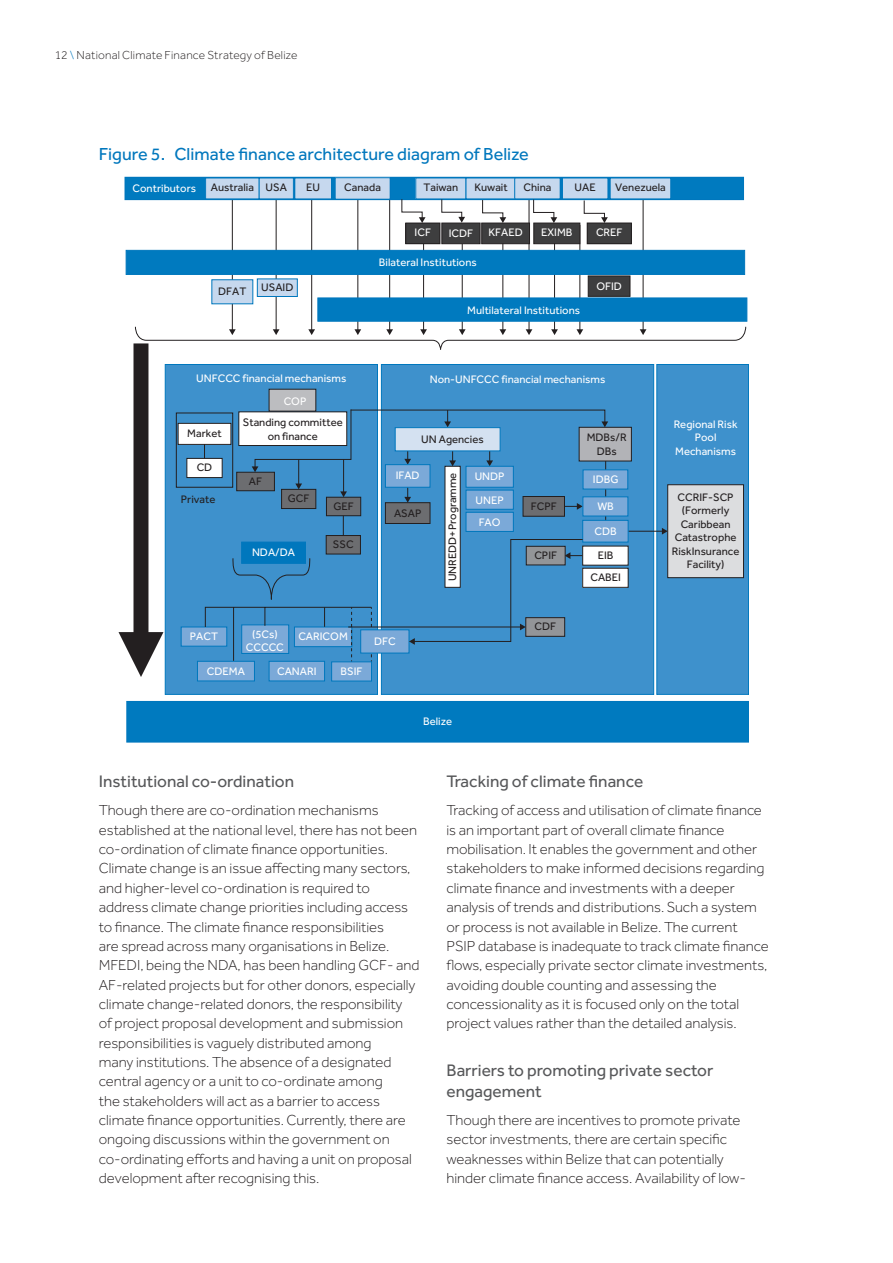
<style>
.page{position:relative;width:893px;height:1263px;background:#fff}
.page>*{position:absolute;margin:0;border:0;box-sizing:border-box;transform-origin:0 0}
.t1{font:18px "Effra";color:#0077bd}
.t2{font:17.25px/21px "Effra";color:#57585a}
.t3{font:300 15px/19.4px "Effra";color:#231f20}
.t4{font:300 12px "Effra";letter-spacing:.015em;color:#231f20}
.t5{font:11.25px/13.5px "Effra";color:#fff;text-align:center}
.t6{font:11.25px/13.5px "Effra";color:#231f20;text-align:center}
.s1{color:#0077bd}
</style>
<div class="page">
<hr style="left:232px;top:199px;width:1px;height:131px;background:#231f20">
<hr style="left:276px;top:199px;width:1px;height:131px;background:#231f20">
<hr style="left:311px;top:199px;width:1px;height:131px;background:#231f20">
<hr style="left:357px;top:199px;width:1px;height:131px;background:#231f20">
<hr style="left:389px;top:199px;width:1px;height:131px;background:#231f20">
<hr style="left:423px;top:223px;width:1px;height:107px;background:#231f20">
<hr style="left:462px;top:244px;width:1px;height:86px;background:#231f20">
<hr style="left:502px;top:225px;width:1px;height:105px;background:#231f20">
<hr style="left:529px;top:199px;width:1px;height:131px;background:#231f20">
<hr style="left:554px;top:225px;width:1px;height:105px;background:#231f20">
<hr style="left:579px;top:225px;width:1px;height:105px;background:#231f20">
<hr style="left:643px;top:199px;width:1px;height:131px;background:#231f20">
<div style="left:381px;top:364px;width:273px;height:331px;background:#3e91cc;border:1px solid #0077bd"></div>
<div style="left:125px;top:177px;width:618px;height:23px;background:#007abf"></div>
<div style="left:317px;top:298px;width:430px;height:24px;background:#007abf;border:1px solid #0077bd"></div>
<div style="left:657px;top:364px;width:92px;height:330px;background:#3e91cc"></div>
<div style="left:656px;top:364px;width:93px;height:331px;border:1px solid #0077bd"></div>
<div style="left:165px;top:364px;width:213px;height:331px;background:#3e91cc;border:1px solid #0077bd"></div>
<div style="left:269px;top:661px;width:56px;height:20px;background:#7ba9d8;border:1px solid #0077bd"></div>
<div style="left:197px;top:661px;width:58px;height:20px;background:#7ba9d8;border:1px solid #0077bd"></div>
<div style="left:331px;top:661px;width:41px;height:20px;background:#7ba9d8;border:1px solid #0077bd"></div>
<svg style="left:119px;top:343px;width:44px;height:334px"></svg>
<div style="left:126px;top:250px;width:619px;height:25px;background:#007abf;border:1px solid #0077bd"></div>
<div style="left:206px;top:178px;width:53px;height:21px;background:#c6d8ee"></div>
<div style="left:259px;top:178px;width:34px;height:21px;background:#c6d8ee"></div>
<div style="left:259px;top:178px;width:35px;height:21px;border:1px solid #0077bd"></div>
<div style="left:295px;top:178px;width:36px;height:21px;background:#c6d8ee"></div>
<div style="left:294px;top:178px;width:38px;height:21px;border:1px solid #0077bd"></div>
<div style="left:335px;top:178px;width:55px;height:21px;background:#c6d8ee"></div>
<div style="left:335px;top:177px;width:56px;height:23px;border:1px solid #0077bd"></div>
<div style="left:211px;top:279px;width:42px;height:25px;background:#c6d8ee"></div>
<div style="left:257px;top:279px;width:41px;height:18px;background:#c6d8ee;border:1px solid #0077bd"></div>
<div style="left:416px;top:178px;width:50px;height:21px;background:#c6d8ee"></div>
<div style="left:415px;top:178px;width:51px;height:21px;border:1px solid #0077bd"></div>
<svg style="left:401px;top:198px;width:64px;height:46px"></svg>
<div style="left:441px;top:223px;width:39px;height:21px;background:#3e3e3f;border:1px solid #231f20"></div>
<div style="left:466px;top:178px;width:57px;height:21px;background:#c6d8ee"></div>
<svg style="left:482px;top:200px;width:24px;height:23px"></svg>
<div style="left:481px;top:223px;width:49px;height:21px;background:#3e3e3f;border:1px solid #231f20"></div>
<div style="left:515px;top:178px;width:45px;height:21px;background:#c6d8ee"></div>
<div style="left:514px;top:178px;width:47px;height:21px;border:1px solid #0077bd"></div>
<svg style="left:533px;top:199px;width:24px;height:24px"></svg>
<div style="left:533px;top:223px;width:47px;height:21px;background:#3e3e3f;border:1px solid #231f20"></div>
<div style="left:562px;top:178px;width:46px;height:21px;background:#c6d8ee"></div>
<svg style="left:583px;top:200px;width:49px;height:44px"></svg>
<div style="left:610px;top:178px;width:61px;height:21px;background:#c6d8ee"></div>
<div style="left:588px;top:276px;width:42px;height:21px;background:#3e3e3f;border:1px solid #231f20"></div>
<div style="left:127px;top:701px;width:622px;height:41px;background:#007abf"></div>
<svg style="left:180px;top:600px;width:386px;height:63px"></svg>
<svg style="left:135px;top:326px;width:611px;height:274px"></svg>
<p class="t4" style="left:55px;top:48px;width:244px">12 <span class="s1">\</span> National Climate Finance Strategy of Belize</p>
<p class="t1" style="left:99px;top:144px;width:432px">Figure 5. Climate finance architecture diagram of Belize</p>
<p class="t5" style="left:133px;top:181px;width:65px">Contributors</p>
<p class="t6" style="left:211px;top:180px;width:78px">Australia USA</p>
<p class="t6" style="left:306px;top:180px;width:15px">EU</p>
<p class="t6" style="left:344px;top:180px;width:38px">Canada</p>
<p class="t6" style="left:523px;top:180px;width:29px">China</p>
<p class="t5" style="left:541px;top:225px;width:33px">EXIMB</p>
<p class="t6" style="left:423px;top:180px;width:36px">Taiwan</p>
<p class="t6" style="left:474px;top:180px;width:35px">Kuwait</p>
<p class="t5" style="left:488px;top:225px;width:36px">KFAED</p>
<p class="t6" style="left:575px;top:180px;width:23px">UAE</p>
<p class="t6" style="left:615px;top:180px;width:52px">Venezuela</p>
<p class="t5" style="left:415px;top:225px;width:18px">ICF</p>
<p class="t5" style="left:596px;top:225px;width:28px">CREF</p>
<p class="t5" style="left:449px;top:226px;width:26px">ICDF</p>
<p class="t6" style="left:218px;top:285px;width:30px">DFAT</p>
<p class="t6" style="left:261px;top:280px;width:34px">USAID</p>
<p class="t5" style="left:379px;top:256px;width:99px">Bilateral Institutions</p>
<p class="t5" style="left:467px;top:303px;width:114px">Multilateral Institutions</p>
<p class="t5" style="left:596px;top:279px;width:27px">OFID</p>
<p class="t5" style="left:196px;top:372px;width:152px">UNFCCC financial mechanisms</p>
<p class="t5" style="left:430px;top:372px;width:177px">Non-UNFCCC financial mechanisms</p>
<p class="t5" style="left:284px;top:394px;width:24px">COP</p>
<p class="t6" style="left:243px;top:416px;width:101px">Standing committee on finance</p>
<p class="t6" style="left:197px;top:461px;width:17px">CD</p>
<p class="t6" style="left:187px;top:427px;width:36px">Market</p>
<p class="t6" style="left:587px;top:431px;width:42px">MDBs/R<br>DBs</p>
<p class="t6" style="left:421px;top:432px;width:64px">UN Agencies</p>
<p class="t5" style="left:396px;top:469px;width:25px">IFAD</p>
<p class="t5" style="left:475px;top:465px;width:31px;line-height:23.7px;text-align:left">UNDP<br>UNEP</p>
<p class="t5" style="left:479px;top:516px;width:23px">FAO</p>
<p class="t6" style="left:445px;top:581px;width:110px;rotate:-90deg">UNREDD+Programme</p>
<p class="t5" style="left:593px;top:472px;width:27px">IDBG</p>
<p class="t6" style="left:249px;top:474px;width:15px">AF</p>
<p class="t6" style="left:181px;top:493px;width:36px">Private</p>
<p class="t6" style="left:288px;top:492px;width:23px">GCF</p>
<p class="t6" style="left:531px;top:499px;width:27px">FCPF</p>
<p class="t5" style="left:597px;top:499px;width:18px">WB</p>
<p class="t6" style="left:333px;top:500px;width:22px">GEF</p>
<p class="t6" style="left:333px;top:537px;width:22px">SSC</p>
<p class="t6" style="left:394px;top:506px;width:29px">ASAP</p>
<p class="t5" style="left:594px;top:524px;width:24px">CDB</p>
<p class="t5" style="left:252px;top:545px;width:45px">NDA/DA</p>
<p class="t6" style="left:534px;top:548px;width:24px">CPIF</p>
<p class="t6" style="left:590px;top:544px;width:32px;line-height:22.2px">EIB<br>CABEI</p>
<p class="t5" style="left:190px;top:629px;width:30px">PACT</p>
<p class="t5" style="left:246px;top:627px;width:40px">(5Cs)<br>CCCCC</p>
<p class="t5" style="left:298px;top:630px;width:51px">CARICOM</p>
<p class="t5" style="left:207px;top:664px;width:40px">CDEMA</p>
<p class="t5" style="left:277px;top:664px;width:41px">CANARI</p>
<p class="t5" style="left:341px;top:664px;width:23px">BSIF</p>
<p class="t5" style="left:374px;top:634px;width:23px">DFC</p>
<p class="t5" style="left:423px;top:714px;width:30px">Belize</p>
<p class="t6" style="left:534px;top:620px;width:23px">CDF</p>
<p class="t5" style="left:674px;top:417px;width:65px">Regional Risk<br>Pool<br>Mechanisms</p>
<p class="t6" style="left:672px;top:490px;width:69px">CCRIF-SCP (Formerly<br>Caribbean<br>Catastrophe<br>RiskInsurance<br>Facility)</p>
<p class="t2" style="left:99px;top:771px;width:197px">Institutional co-ordination</p>
<p class="t3" style="left:99px;top:801px;width:322px">Though there are co-ordination mechanisms established at the national level, there has not been co-ordination of climate finance opportunities.<br>Climate change is an issue affecting many sectors, and higher-level co-ordination is required to address climate change priorities including access to finance. The climate finance responsibilities<br>are spread across many organisations in Belize.<br>MFEDI, being the NDA, has been handling GCF- and AF-related projects but for other donors, especially climate change-related donors, the responsibility<br>of project proposal development and submission responsibilities is vaguely distributed among<br>many institutions. The absence of a designated central agency or a unit to co-ordinate among<br>the stakeholders will act as a barrier to access climate finance opportunities. Currently, there are ongoing discussions within the government on co-ordinating efforts and having a unit on proposal development after recognising this.</p>
<p class="t2" style="left:446px;top:771px;width:198px">Tracking of climate finance</p>
<p class="t3" style="left:446px;top:801px;width:324px">Tracking of access and utilisation of climate finance is an important part of overall climate finance mobilisation. It enables the government and other stakeholders to make informed decisions regarding climate finance and investments with a deeper analysis of trends and distributions. Such a system or process is not available in Belize. The current PSIP database is inadequate to track climate finance flows, especially private sector climate investments, avoiding double counting and assessing the concessionality as it is focused only on the total project values rather than the detailed analysis.</p>
<p class="t2" style="left:446px;top:1059px;width:268px">Barriers to promoting private sector engagement</p>
<p class="t3" style="left:446px;top:1110px;width:301px">Though there are incentives to promote private sector investments, there are certain specific weaknesses within Belize that can potentially hinder climate finance access. Availability of low-</p>
</div>
